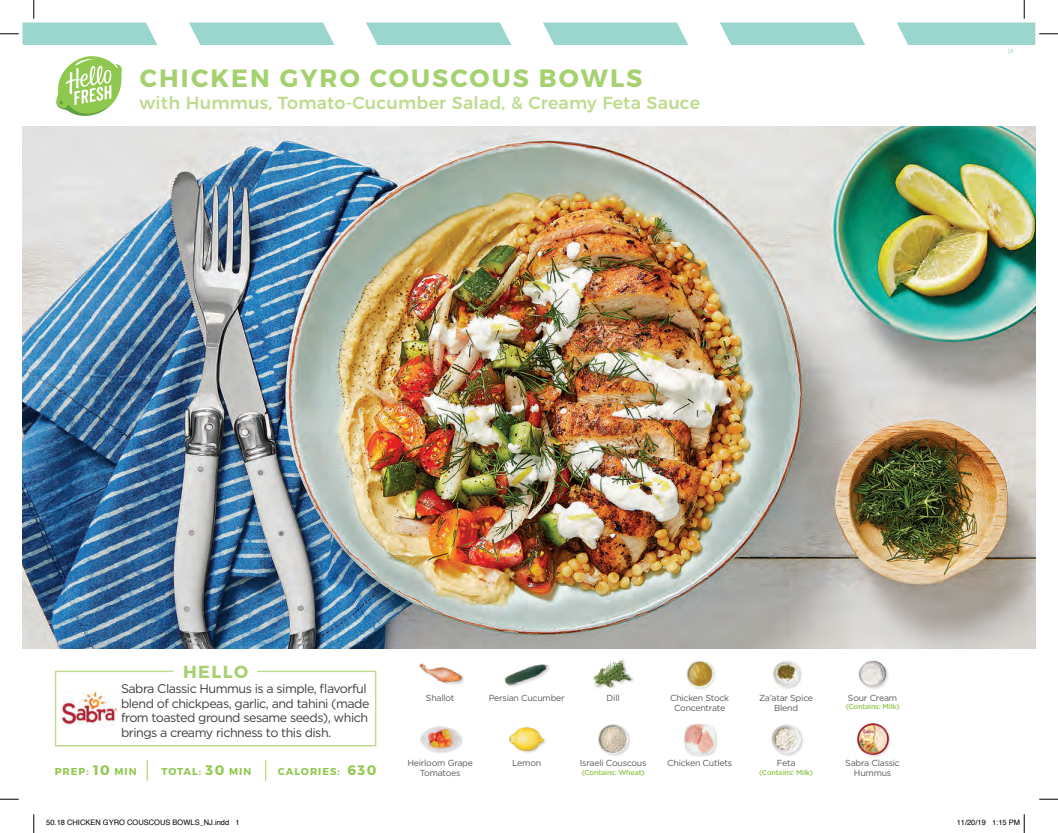
<style>
.page{position:relative;width:1058px;height:833px;background:#fff}
.page>*{position:absolute;margin:0;border:0;box-sizing:border-box;transform-origin:0 0}
.t1{font:700 25px "Montserrat";letter-spacing:.085em;color:#a6d170}
.t2{font:500 17.5px "Montserrat";letter-spacing:.01em;color:#bedb8e}
.t3{font:700 17.5px "Montserrat";letter-spacing:.085em;color:#a6d170}
.t4{font:12.5px/14.4px "Gotham";letter-spacing:-.04em;color:#3e3e3f}
.t5{font:700 10px "Montserrat";letter-spacing:.1em;color:#8fc84e}
.t6{font:8.75px/10px "Gotham";letter-spacing:-.025em;color:#57585a;text-align:center}
.t7{font:7.5px "Helvetica";color:#000}
.t8{font:500 7.25px "Gotham";letter-spacing:-.025em;color:#8fc84e}
.t9{font:6.25px "Source Sans Pro";color:#9ad6cd}
.s1{font-size:13.75px}
</style>
<div class="page">
<svg style="left:189px;top:23px;width:145px;height:22px;background:#a1d9d0"></svg>
<svg style="left:366px;top:23px;width:145px;height:22px;background:#a1d9d0"></svg>
<svg style="left:543px;top:23px;width:145px;height:22px;background:#a1d9d0"></svg>
<svg style="left:720px;top:23px;width:145px;height:22px;background:#a1d9d0"></svg>
<svg style="left:54px;top:670px;width:323px;height:77px"></svg>
<hr style="left:146px;top:760px;width:2px;height:20px;background:#bedb8e">
<svg style="left:265px;top:760px;width:1px;height:20px"></svg>
<svg style="left:56px;top:56px;width:66px;height:60px"></svg>
<div style="left:420px;top:726px;width:44px;height:28px;background:#231f20;opacity:.2"></div>
<img style="left:420px;top:726px;width:40px;height:25px">
<div style="left:419px;top:663px;width:46px;height:23px;background:#231f20;opacity:.2"></div>
<img style="left:419px;top:663px;width:44px;height:23px">
<div style="left:598px;top:723px;width:33px;height:34px;background:#231f20;opacity:.2"></div>
<img style="left:598px;top:724px;width:29px;height:29px">
<div style="left:593px;top:659px;width:43px;height:31px;background:#231f20;opacity:.2"></div>
<img style="left:593px;top:660px;width:40px;height:27px">
<div style="left:509px;top:726px;width:38px;height:28px;background:#231f20;opacity:.2"></div>
<img style="left:509px;top:727px;width:35px;height:23px">
<div style="left:504px;top:664px;width:47px;height:24px;background:#231f20;opacity:.2"></div>
<img style="left:504px;top:664px;width:46px;height:21px">
<div style="left:683px;top:722px;width:36px;height:35px;background:#231f20;opacity:.2"></div>
<img style="left:683px;top:722px;width:36px;height:33px">
<img style="left:686px;top:660px;width:29px;height:29px">
<div style="left:771px;top:723px;width:33px;height:34px;background:#231f20;opacity:.2"></div>
<img style="left:771px;top:724px;width:29px;height:29px">
<img style="left:773px;top:661px;width:29px;height:28px">
<div style="left:856px;top:722px;width:36px;height:36px;background:#231f20;opacity:.2"></div>
<img style="left:856px;top:722px;width:33px;height:33px">
<img style="left:858px;top:660px;width:30px;height:29px">
<img style="left:62px;top:690px;width:55px;height:35px">
<svg style="left:0;top:798px;width:19px;height:2px"></svg>
<svg style="left:1039px;top:798px;width:19px;height:2px"></svg>
<svg style="left:0;top:0;width:157px;height:45px"></svg>
<svg style="left:33px;top:814px;width:2px;height:19px"></svg>
<svg style="left:896px;top:0;width:162px;height:45px"></svg>
<svg style="left:1023px;top:814px;width:2px;height:19px"></svg>
<img style="left:23px;top:127px;width:1012px;height:521px">
<h1 class="t1" style="left:140px;top:63px;width:504px">CHICKEN GYRO COUSCOUS BOWLS</h1>
<h2 class="t2" style="left:140px;top:88px;width:562px">with Hummus, Tomato-Cucumber Salad, &amp; Creamy Feta Sauce</h2>
<p class="t9" style="left:1007px;top:47px;width:8px">18</p>
<h2 class="t3" style="left:183px;top:661px;width:67px">HELLO</h2>
<h3 class="t4" style="left:121px;top:681px;width:250px">Sabra Classic Hummus is a simple, flavorful blend of chickpeas, garlic, and tahini (made from toasted ground sesame seeds), which brings a creamy richness to this dish.</h3>
<p class="t5" style="left:55px;top:765px;width:83px">PREP: <span class="s1">10</span> MIN</p>
<p class="t5" style="left:162px;top:765px;width:91px">TOTAL: <span class="s1">30</span> MIN</p>
<p class="t5" style="left:278px;top:765px;width:100px">CALORIES: <span class="s1">630</span></p>
<p class="t6" style="left:426px;top:693px;width:30px">Shallot</p>
<p class="t6" style="left:670px;top:693px;width:61px">Chicken Stock<br>Concentrate</p>
<p class="t6" style="left:848px;top:693px;width:51px">Sour Cream</p>
<p class="t6" style="left:488px;top:693px;width:78px">Persian Cucumber</p>
<p class="t6" style="left:606px;top:693px;width:15px">Dill</p>
<p class="t6" style="left:759px;top:693px;width:56px">Za’atar Spice<br>Blend</p>
<p class="t8" style="left:845px;top:702px;width:55px">(Contains: Milk)</p>
<p class="t6" style="left:407px;top:758px;width:67px">Heirloom Grape<br>Tomatoes</p>
<p class="t6" style="left:667px;top:758px;width:66px">Chicken Cutlets</p>
<p class="t6" style="left:845px;top:758px;width:56px">Sabra Classic<br>Hummus</p>
<p class="t6" style="left:580px;top:758px;width:68px">Israeli Couscous</p>
<p class="t8" style="left:581px;top:767px;width:64px">(Contains: Wheat)</p>
<p class="t6" style="left:512px;top:758px;width:30px">Lemon</p>
<p class="t6" style="left:776px;top:758px;width:20px">Feta</p>
<p class="t8" style="left:759px;top:767px;width:55px">(Contains: Milk)</p>
<p class="t7" style="left:46px;top:817px;width:195px">50.18 CHICKEN GYRO COUSCOUS BOWLS_NJ.indd 1</p>
<p class="t7" style="left:956px;top:817px;width:65px">11/20/19 1:15 PM</p>
</div>
